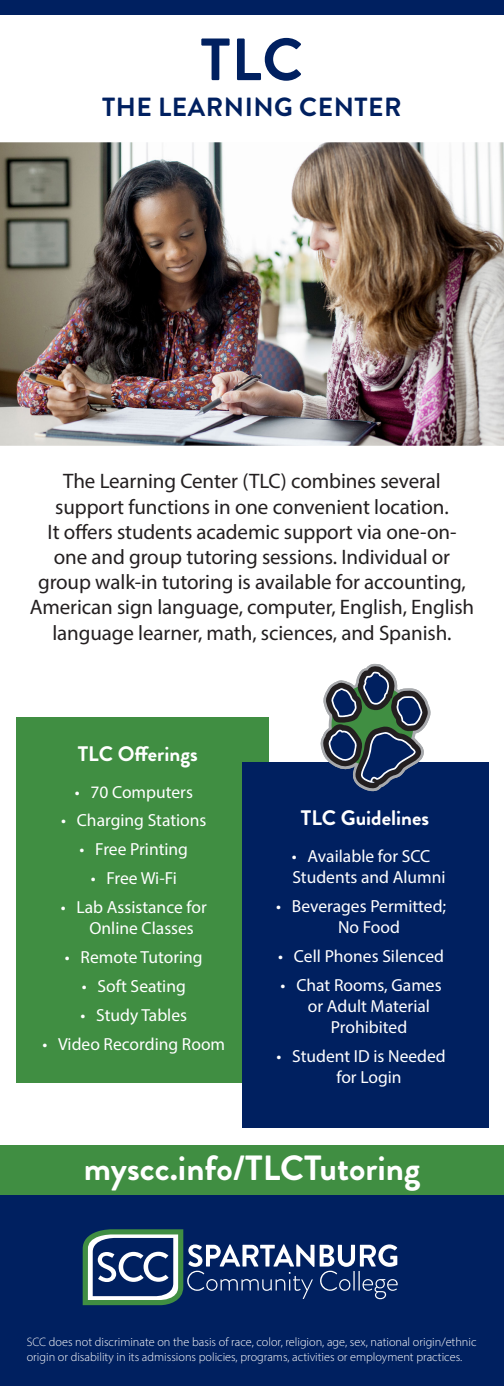
<style>
.page{position:relative;width:504px;height:1386px;background:#fff}
.page>*{position:absolute;margin:0;border:0;box-sizing:border-box;transform-origin:0 0}
.t1{font:700 59.5px "Brandon Grotesque";color:#002060}
.t2{font:700 35px "Brandon Grotesque";color:#fff}
.t3{font:700 26.25px "Brandon Grotesque";letter-spacing:.02em;color:#002060}
.t4{font:21px/25.2px "Myriad Pro";letter-spacing:-.005em;color:#231f20;text-align:center}
.t5{font:700 21px "Brandon Grotesque";color:#fff}
.t6{font:17.5px/21px "Myriad Pro";color:#fff}
.t7{font:300 12.25px/14.7px "Myriad Pro";color:#fff}
</style>
<div class="page">
<div style="left:0;top:0;width:504px;height:14px;background:#002060"></div>
<img style="left:0;top:142px;width:504px;height:304px">
<div style="left:0;top:1145px;width:504px;height:51px;background:#408e42"></div>
<div style="left:0;top:1196px;width:504px;height:190px;background:#002060"></div>
<svg style="left:83px;top:1229px;width:315px;height:76px"></svg>
<div style="left:16px;top:718px;width:252px;height:365px;background:#408e42"></div>
<div style="left:242px;top:762px;width:246px;height:366px;background:#002060"></div>
<svg style="left:320px;top:663px;width:111px;height:128px"></svg>
<p class="t1" style="left:201px;top:18px;width:104px">TLC</p>
<p class="t3" style="left:102px;top:88px;width:301px">THE LEARNING CENTER</p>
<p class="t4" style="left:30px;top:468px;width:446px">The Learning Center (TLC) combines several support functions in one convenient location.<br>It offers students academic support via one-on&shy;one and group tutoring sessions. Individual or group walk-in tutoring is available for accounting, American sign language, computer, English, English language learner, math, sciences, and Spanish.</p>
<p class="t5" style="left:78px;top:739px;width:121px">TLC Offerings</p>
<p class="t6" style="left:75px;top:781px;width:120px">• 70 Computers</p>
<p class="t6" style="left:61px;top:810px;width:147px">• Charging Stations</p>
<p class="t6" style="left:80px;top:839px;width:110px">• Free Printing</p>
<p class="t6" style="left:91px;top:868px;width:88px">• Free Wi-Fi</p>
<p class="t6" style="left:89px;top:896px;width:119px;text-indent:-29px">• Lab Assistance for<br>Online Classes</p>
<p class="t6" style="left:65px;top:946px;width:139px">• Remote Tutoring</p>
<p class="t6" style="left:82px;top:975px;width:106px">• Soft Seating</p>
<p class="t6" style="left:80px;top:1004px;width:108px">• Study Tables</p>
<p class="t6" style="left:42px;top:1033px;width:184px">• Video Recording Room</p>
<p class="t5" style="left:301px;top:803px;width:130px">TLC Guidelines</p>
<p class="t6" style="left:292px;top:845px;width:155px">• Available for SCC<br>Students and Alumni</p>
<p class="t6" style="left:338px;top:895px;width:110px;text-indent:-62px">• Beverages Permitted;<br>No Food</p>
<p class="t6" style="left:278px;top:945px;width:167px">• Cell Phones Silenced</p>
<p class="t6" style="left:281px;top:974px;width:163px">• Chat Rooms, Games</p>
<p class="t6" style="left:308px;top:995px;width:124px">or Adult Material</p>
<p class="t6" style="left:331px;top:1016px;width:78px">Prohibited</p>
<p class="t6" style="left:337px;top:1045px;width:111px;text-indent:-60px">• Student ID is Needed for Login</p>
<p class="t2" style="left:84px;top:1143px;width:338px">myscc.info/TLCTutoring</p>
<p class="t7" style="left:27px;top:1335px;width:451px">SCC does not discriminate on the basis of race, color, religion, age, sex, national origin/ethnic origin or disability in its admissions policies, programs, activities or employment practices.</p>
</div>
